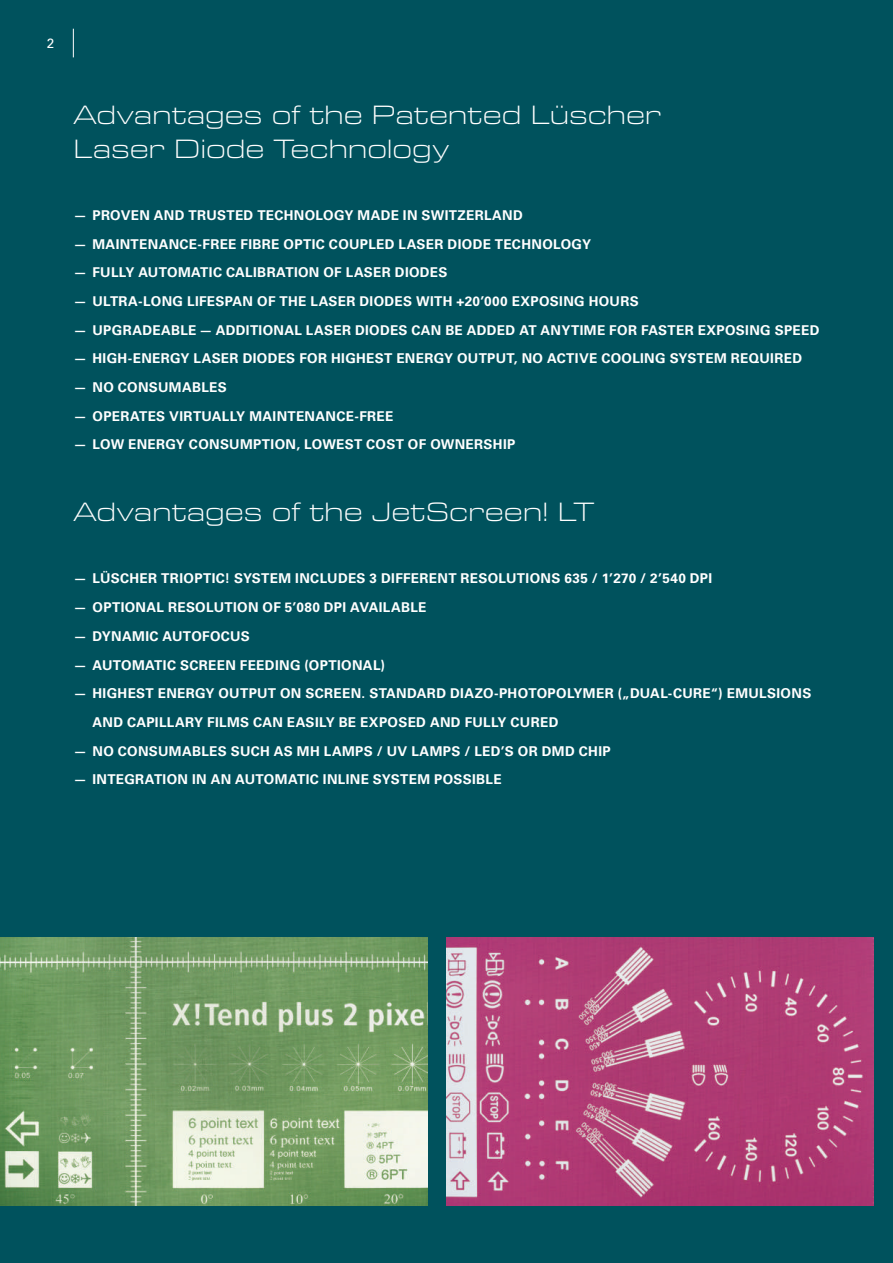
<style>
.page{position:relative;width:893px;height:1263px;background:#00525d}
.page>*{position:absolute;margin:0;border:0;box-sizing:border-box;transform-origin:0 0}
.t1{font:300 expanded 27px/33.5px "Eurostile Next LT Pro";letter-spacing:-.005em;color:#fff}
.t2{font:700 13.5px/28.7px "Univers";letter-spacing:.025em;color:#fff}
.t3{font:13.5px "Univers";color:#fff}
</style>
<div class="page">
<svg style="left:73px;top:29px;width:1px;height:28px"></svg>
<img style="left:0;top:938px;width:427px;height:267px">
<img style="left:446px;top:938px;width:428px;height:267px">
<p class="t3" style="left:47px;top:35px;width:9px">2</p>
<h1 class="t1" style="left:73px;top:99px;width:590px">Advantages of the Patented Lüscher<br>Laser Diode Technology</h1>
<p class="t2" style="left:73px;top:201px;width:451px">— PROVEN AND TRUSTED TECHNOLOGY MADE IN SWITZERLAND</p>
<p class="t2" style="left:73px;top:230px;width:519px">— MAINTENANCE-FREE FIBRE OPTIC COUPLED LASER DIODE TECHNOLOGY</p>
<p class="t2" style="left:73px;top:258px;width:376px">— FULLY AUTOMATIC CALIBRATION OF LASER DIODES</p>
<p class="t2" style="left:73px;top:287px;width:567px">— ULTRA-LONG LIFESPAN OF THE LASER DIODES WITH +20’000 EXPOSING HOURS</p>
<p class="t2" style="left:73px;top:316px;width:748px">— UPGRADEABLE — ADDITIONAL LASER DIODES CAN BE ADDED AT ANYTIME FOR FASTER EXPOSING SPEED</p>
<p class="t2" style="left:73px;top:344px;width:730px">— HIGH-ENERGY LASER DIODES FOR HIGHEST ENERGY OUTPUT, NO ACTIVE COOLING SYSTEM REQUIRED</p>
<p class="t2" style="left:73px;top:373px;width:155px">— NO CONSUMABLES</p>
<p class="t2" style="left:73px;top:402px;width:322px">— OPERATES VIRTUALLY MAINTENANCE-FREE</p>
<p class="t2" style="left:73px;top:430px;width:444px">— LOW ENERGY CONSUMPTION, LOWEST COST OF OWNERSHIP</p>
<h1 class="t1" style="left:73px;top:496px;width:523px">Advantages of the JetScreen! LT</h1>
<p class="t2" style="left:73px;top:564px;width:640px">— LÜSCHER TRIOPTIC! SYSTEM INCLUDES 3 DIFFERENT RESOLUTIONS 635 / 1’270 / 2’540 DPI</p>
<p class="t2" style="left:73px;top:593px;width:355px">— OPTIONAL RESOLUTION OF 5’080 DPI AVAILABLE</p>
<p class="t2" style="left:73px;top:622px;width:178px">— DYNAMIC AUTOFOCUS</p>
<p class="t2" style="left:73px;top:650px;width:313px">— AUTOMATIC SCREEN FEEDING (OPTIONAL)</p>
<p class="t2" style="left:92px;top:679px;width:720px;text-indent:-19px">— HIGHEST ENERGY OUTPUT ON SCREEN. STANDARD DIAZO-PHOTOPOLYMER („DUAL-CURE“) EMULSIONS<br>AND CAPILLARY FILMS CAN EASILY BE EXPOSED AND FULLY CURED</p>
<p class="t2" style="left:73px;top:737px;width:539px">— NO CONSUMABLES SUCH AS MH LAMPS / UV LAMPS / LED’S OR DMD CHIP</p>
<p class="t2" style="left:73px;top:765px;width:430px">— INTEGRATION IN AN AUTOMATIC INLINE SYSTEM POSSIBLE</p>
</div>
